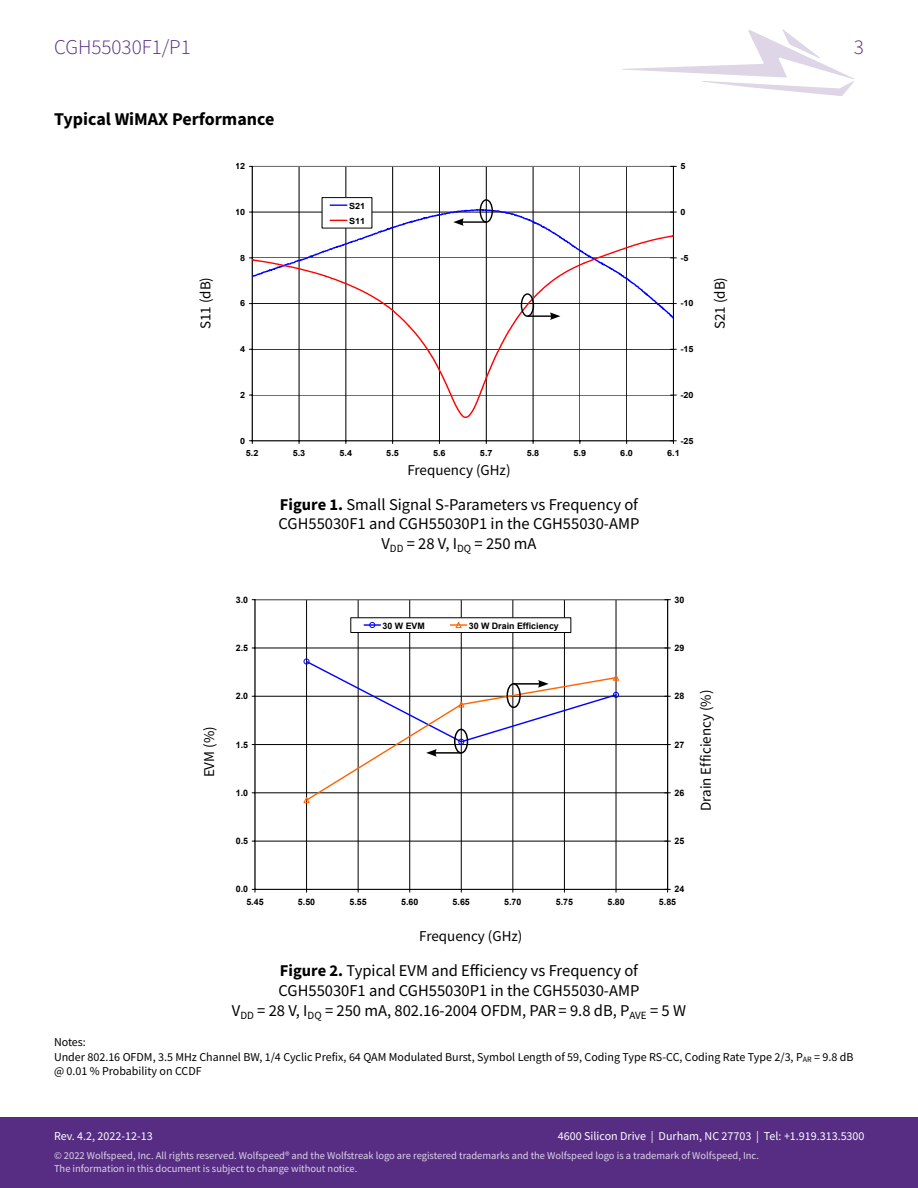
<style>
.page{position:relative;width:918px;height:1188px;background:#fff}
.page>*{position:absolute;margin:0;border:0;box-sizing:border-box;transform-origin:0 0}
.t1{font:300 21px "Source Sans Pro";color:#572c83}
.t2{font:700 18px "Source Sans Pro";color:#000}
.t3{font:16.5px/19.8px "Source Sans Pro";color:#000;text-align:center}
.t4{font:15px "Source Sans Pro";color:#000}
.t5{font:12px/14.4px "Source Sans Pro";color:#000}
.t6{font:12px "Source Sans Pro";color:#fff}
.t7{font:10.5px/12.6px "Source Sans Pro";color:#fff}
.t8{font:700 9.9px "Arial";color:#000;scale:1.07 1}
.t9{font:700 8.85px "Arial";color:#000}
.t10{font:700 8.55px/15.1px "Arial";color:#000;scale:1.07 1}
.s1{font-weight:700}
</style>
<div class="page">
<svg style="left:622px;top:29px;width:232px;height:67px"></svg>
<div style="left:0;top:1118px;width:918px;height:70px;background:#572c83"></div>
<svg style="left:254px;top:599px;width:413px;height:290px"></svg>
<hr style="left:255px;top:600px;width:1px;height:289px;background:#000">
<hr style="left:255px;top:889px;width:413px;height:1px;background:#000">
<hr style="left:667px;top:600px;width:1px;height:289px;background:#000">
<div style="left:351px;top:618px;width:220px;height:15px;background:#fff"></div>
<div style="left:351px;top:618px;width:220px;height:15px;border:1px solid #000"></div>
<svg style="left:364px;top:622px;width:16px;height:6px"></svg>
<svg style="left:450px;top:622px;width:17px;height:6px"></svg>
<svg style="left:303px;top:658px;width:317px;height:145px"></svg>
<svg style="left:253px;top:166px;width:420px;height:275px"></svg>
<hr style="left:252px;top:166px;width:1px;height:275px;background:#000">
<hr style="left:252px;top:441px;width:421px;height:1px;background:#000">
<hr style="left:673px;top:166px;width:1px;height:275px;background:#000">
<div style="left:322px;top:198px;width:50px;height:30px;background:#fff"></div>
<div style="left:480px;top:199px;width:13px;height:24px;border:1px solid #000;border-radius:50%"></div>
<svg style="left:249px;top:204px;width:427px;height:215px"></svg>
<p class="t1" style="left:54px;top:39px;width:138px">CGH55030F1/P1</p>
<p class="t1" style="left:854px;top:39px;width:12px">3</p>
<p class="t2" style="left:54px;top:112px;width:222px">Typical WiMAX Performance</p>
<p class="t10" style="left:235px;top:159px;width:11px">12</p>
<p class="t10" style="left:681px;top:159px;width:6px">5</p>
<p class="t10" style="left:235px;top:205px;width:11px">10</p>
<p class="t10" style="left:349px;top:198px;width:17px">S21<br>S11</p>
<p class="t10" style="left:681px;top:205px;width:6px">0</p>
<p class="t10" style="left:240px;top:250px;width:6px">8</p>
<p class="t10" style="left:681px;top:250px;width:9px">-5</p>
<p class="t4" style="left:199px;top:329px;width:54px;rotate:-90deg">S11 (dB)</p>
<p class="t10" style="left:240px;top:296px;width:6px">6</p>
<p class="t10" style="left:681px;top:296px;width:14px">-10</p>
<p class="t10" style="left:240px;top:342px;width:6px">4</p>
<p class="t10" style="left:681px;top:342px;width:14px">-15</p>
<p class="t10" style="left:240px;top:388px;width:6px">2</p>
<p class="t10" style="left:681px;top:388px;width:14px">-20</p>
<p class="t10" style="left:240px;top:433px;width:6px">0</p>
<p class="t10" style="left:681px;top:433px;width:14px">-25</p>
<p class="t10" style="left:246px;top:446px;width:13px">5.2</p>
<p class="t10" style="left:293px;top:446px;width:13px">5.3</p>
<p class="t10" style="left:339px;top:446px;width:13px">5.4</p>
<p class="t10" style="left:386px;top:446px;width:13px">5.5</p>
<p class="t10" style="left:433px;top:446px;width:13px">5.6</p>
<p class="t10" style="left:480px;top:446px;width:13px">5.7</p>
<p class="t10" style="left:527px;top:446px;width:13px">5.8</p>
<p class="t10" style="left:574px;top:446px;width:13px">5.9</p>
<p class="t10" style="left:620px;top:446px;width:13px">6.0</p>
<p class="t10" style="left:667px;top:446px;width:13px">6.1</p>
<p class="t8" style="left:421px;top:462px;width:81px">Frequency (GHz)</p>
<p class="t4" style="left:407px;top:464px;width:105px">Frequency (GHz)</p>
<p class="t9" style="left:236px;top:594px;width:14px">3.0</p>
<p class="t9" style="left:236px;top:642px;width:14px">2.5</p>
<p class="t3" style="left:279px;top:495px;width:362px"><span class="s1">Figure 1.</span> Small Signal S-Parameters vs Frequency of<br>CGH55030F1 and CGH55030P1 in the CGH55030-AMP<br>V<sub>DD</sub> = 28 V, I<sub>DQ</sub> = 250 mA</p>
<p class="t9" style="left:383px;top:620px;width:44px">30 W EVM</p>
<p class="t9" style="left:469px;top:620px;width:92px">30 W Drain Efficiency</p>
<p class="t9" style="left:675px;top:594px;width:11px">30</p>
<p class="t9" style="left:675px;top:642px;width:11px">29</p>
<p class="t4" style="left:714px;top:329px;width:54px;rotate:-90deg">S21 (dB)</p>
<p class="t4" style="left:203px;top:777px;width:52px;rotate:-90deg">EVM (%)</p>
<p class="t9" style="left:236px;top:690px;width:14px">2.0</p>
<p class="t9" style="left:236px;top:739px;width:14px">1.5</p>
<p class="t9" style="left:236px;top:787px;width:14px">1.0</p>
<p class="t9" style="left:236px;top:835px;width:14px">0.5</p>
<p class="t9" style="left:675px;top:690px;width:11px">28</p>
<p class="t9" style="left:675px;top:739px;width:11px">27</p>
<p class="t9" style="left:675px;top:787px;width:11px">26</p>
<p class="t9" style="left:675px;top:835px;width:11px">25</p>
<p class="t4" style="left:700px;top:811px;width:123px;rotate:-90deg">Drain Efficiency (%)</p>
<p class="t9" style="left:236px;top:883px;width:14px">0.0</p>
<p class="t9" style="left:675px;top:883px;width:11px">24</p>
<p class="t9" style="left:246px;top:897px;width:19px">5.45</p>
<p class="t9" style="left:298px;top:897px;width:19px">5.50</p>
<p class="t9" style="left:350px;top:897px;width:19px">5.55</p>
<p class="t9" style="left:401px;top:897px;width:19px">5.60</p>
<p class="t9" style="left:453px;top:897px;width:19px">5.65</p>
<p class="t9" style="left:504px;top:897px;width:19px">5.70</p>
<p class="t9" style="left:556px;top:897px;width:19px">5.75</p>
<p class="t9" style="left:607px;top:897px;width:19px">5.80</p>
<p class="t9" style="left:659px;top:897px;width:19px">5.85</p>
<p class="t4" style="left:419px;top:929px;width:105px">Frequency (GHz)</p>
<p class="t3" style="left:232px;top:961px;width:456px"><span class="s1">Figure 2.</span> Typical EVM and E昀昀iciency vs Frequency of<br>CGH55030F1 and CGH55030P1 in the CGH55030-AMP<br>V<sub>DD</sub> = 28 V, I<sub>DQ</sub> = 250 mA, 802.16-2004 OFDM, PAR= 9.8 dB, P<sub>AVE</sub> = 5 W</p>
<p class="t5" style="left:54px;top:1036px;width:801px">Notes:<br>Under 802.16 OFDM, 3.5 MHz Channel BW, 1/4 Cyclic Prefix, 64 QAM Modulated Burst, Symbol Length of 59, Coding Type RS-CC, Coding Rate Type 2/3, P<sub>AR</sub> = 9.8 dB @ 0.01 % Probability on CCDF</p>
<p class="t6" style="left:558px;top:1131px;width:308px">4600 Silicon Drive | Durham, NC 27703 | Tel: +1.919.313.5300</p>
<p class="t6" style="left:54px;top:1131px;width:100px">Rev. 4.2, 2022-12-13</p>
<p class="t7" style="left:54px;top:1150px;width:707px">© 2022 Wolfspeed, Inc. All rights reserved. Wolfspeed® and the Wolfstreak logo are registered trademarks and the Wolfspeed logo is a trademark of Wolfspeed, Inc.<br>The information in this document is subject to change without notice.</p>
</div>
